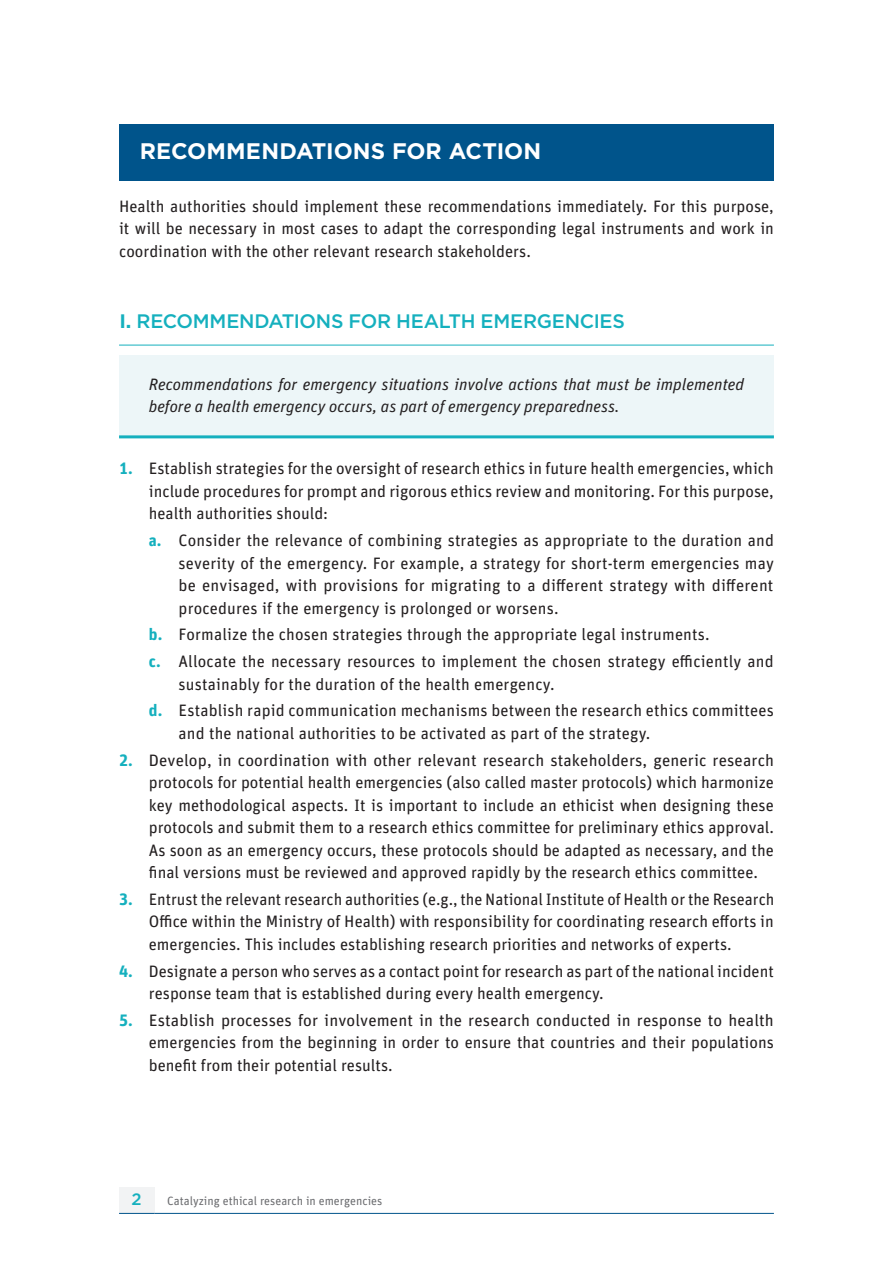
<style>
.page{position:relative;width:893px;height:1263px;background:#fff}
.page>*{position:absolute;margin:0;border:0;box-sizing:border-box;transform-origin:0 0}
.t1{font:700 22.5px "Gotham";letter-spacing:.005em;color:#fff}
.t2{font:500 19.5px "Gotham";letter-spacing:-.015em;color:#15b0be}
.t3{font:16.5px/22.5px "FF Unit Pro";color:#231f20;text-align:justify}
.Box_Body_Quote{font:italic 16.5px/22.5px "FF Unit Pro";color:#231f20}
.t4{font:500 16.5px "Gotham";color:#15b0be}
.t5{font:12px "FF Unit Pro";color:#6c6d70}
.s1{font-weight:700}
.s2{font-weight:700;color:#15b0be}
</style>
<div class="page">
<div style="left:119px;top:1187px;width:36px;height:27px;background:#f2f3f4"></div>
<hr style="left:154px;top:1213px;width:620px;height:1px;background:#00548b">
<hr style="left:119px;top:1213px;width:35px;height:1px;background:#00548b">
<div style="left:119px;top:124px;width:655px;height:57px;background:#00548b"></div>
<hr style="left:119px;top:345px;width:655px;height:1px;background:#15b0be">
<div style="left:119px;top:355px;width:655px;height:82px;background:#edf6f8"></div>
<hr style="left:119px;top:435px;width:655px;height:3px;background:#15b0be">
<p class="t1" style="left:140px;top:137px;width:403px">RECOMMENDATIONS FOR ACTION</p>
<p class="t3" style="left:119px;top:194px;width:656px">Health authorities should implement these recommendations immediately. For this purpose, it will be necessary in most cases to adapt the corresponding legal instruments and work in coordination with the other relevant research stakeholders.</p>
<p class="t2" style="left:119px;top:308px;width:507px"><span class="s1">I.</span> RECOMMENDATIONS FOR HEALTH EMERGENCIES</p>
<p class="Box_Body_Quote" style="left:149px;top:372px;width:597px">Recommendations for emergency situations involve actions that must be implemented before a health emergency occurs, as part of emergency preparedness.</p>
<p class="t3" style="left:149px;top:456px;width:626px;text-indent:-30px"><span class="s2">1.</span> Establish strategies for the oversight of research ethics in future health emergencies, which include procedures for prompt and rigorous ethics review and monitoring. For this purpose, health authorities should:</p>
<p class="t3" style="left:179px;top:528px;width:597px;text-indent:-30px"><span class="s2">a.</span> Consider the relevance of combining strategies as appropriate to the duration and severity of the emergency. For example, a strategy for short-term emergencies may be envisaged, with provisions for migrating to a different strategy with different procedures if the emergency is prolonged or worsens.</p>
<p class="t3" style="left:149px;top:622px;width:562px"><span class="s2">b.</span> Formalize the chosen strategies through the appropriate legal instruments.</p>
<p class="t3" style="left:179px;top:649px;width:597px;text-indent:-30px"><span class="s2">c.</span> Allocate the necessary resources to implement the chosen strategy efficiently and sustainably for the duration of the health emergency.</p>
<p class="t3" style="left:179px;top:698px;width:597px;text-indent:-30px"><span class="s2">d.</span> Establish rapid communication mechanisms between the research ethics committees and the national authorities to be activated as part of the strategy.</p>
<p class="t3" style="left:149px;top:748px;width:627px;text-indent:-30px"><span class="s2">2.</span> Develop, in coordination with other relevant research stakeholders, generic research protocols for potential health emergencies (also called master protocols) which harmonize key methodological aspects. It is important to include an ethicist when designing these protocols and submit them to a research ethics committee for preliminary ethics approval.<br>As soon as an emergency occurs, these protocols should be adapted as necessary, and the final versions must be reviewed and approved rapidly by the research ethics committee.</p>
<p class="t3" style="left:149px;top:887px;width:627px;text-indent:-30px"><span class="s2">3.</span> Entrust the relevant research authorities (e.g., the National Institute of Health or the Research Office within the Ministry of Health) with responsibility for coordinating research efforts in emergencies. This includes establishing research priorities and networks of experts.</p>
<p class="t3" style="left:149px;top:959px;width:626px;text-indent:-30px"><span class="s2">4.</span> Designate a person who serves as a contact point for research as part of the national incident response team that is established during every health emergency.</p>
<p class="t3" style="left:149px;top:1008px;width:626px;text-indent:-30px"><span class="s2">5.</span> Establish processes for involvement in the research conducted in response to health emergencies from the beginning in order to ensure that countries and their populations benefit from their potential results.</p>
<p class="t4" style="left:132px;top:1189px;width:12px">2</p>
<p class="t5" style="left:167px;top:1193px;width:217px">Catalyzing ethical research in emergencies</p>
</div>
